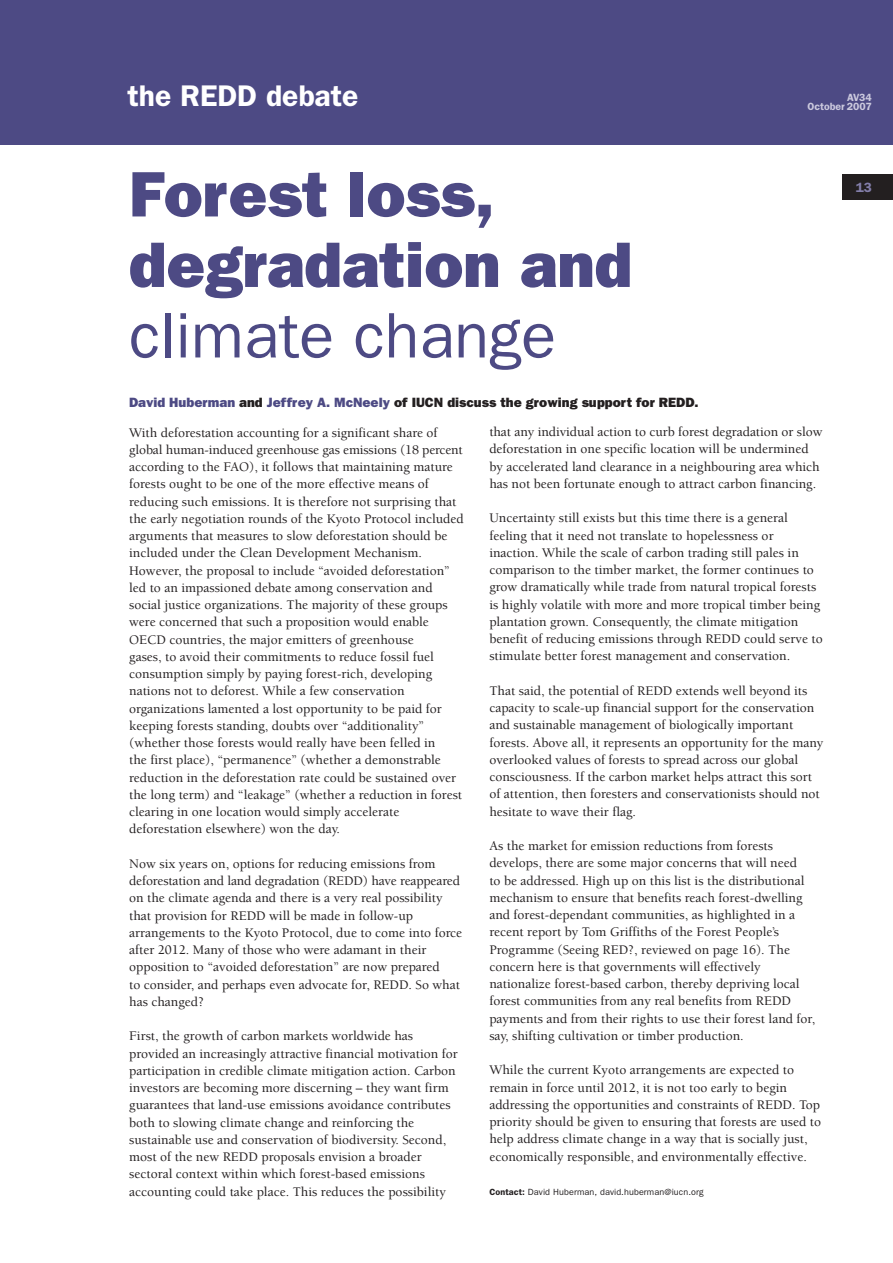
<style>
.page{position:relative;width:893px;height:1263px;background:#fff}
.page>*{position:absolute;margin:0;border:0;box-sizing:border-box;transform-origin:0 0}
.t1{font:800 64.5px/70.5px "Franklin Gothic";color:#4d4a84}
.t2{font:64.5px "Franklin Gothic";color:#4d4a84}
.t3{font:600 30px "Franklin Gothic";color:#fff}
.t4{font:500 13.5px/17.2px "Berkeley";color:#231f20}
.t5{font:800 13.5px "Franklin Gothic";color:#231f20}
.t6{font:600 13.5px "Franklin Gothic";color:#837eaa}
.t7{font:600 10.5px/9px "Franklin Gothic";color:#cccade;text-align:right}
.t8{font:9px "Franklin Gothic";letter-spacing:.01em;color:#231f20}
.s1{color:#4d4a84}
.s2{font-weight:600}
</style>
<div class="page">
<div style="left:842px;top:174px;width:50px;height:26px;background:#231f20"></div>
<div style="left:0;top:0;width:892px;height:145px;background:#4d4a84"></div>
<h2 class="t3" style="left:127px;top:85px;width:232px">the REDD debate</h2>
<h1 class="t1" style="left:129px;top:164px;width:504px">Forest loss, degradation and</h1>
<h1 class="t2" style="left:129px;top:313px;width:428px">climate change</h1>
<p class="t5" style="left:129px;top:398px;width:571px"><span class="s1">David Huberman</span> and <span class="s1">Jeffrey A. McNeely</span> of IUCN discuss the growing support for REDD.</p>
<p class="t7" style="left:807px;top:94px;width:66px">AV34<br>October 2007</p>
<p class="t6" style="left:855px;top:183px;width:18px">13</p>
<p class="t4" style="left:129px;top:425px;width:336px">With deforestation accounting for a significant share of global human-induced greenhouse gas emissions (18 percent according to the FAO), it follows that maintaining mature forests ought to be one of the more effective means of reducing such emissions. It is therefore not surprising that the early negotiation rounds of the Kyoto Protocol included arguments that measures to slow deforestation should be included under the Clean Development Mechanism.<br>However, the proposal to include “avoided deforestation” led to an impassioned debate among conservation and social justice organizations. The majority of these groups were concerned that such a proposition would enable OECD countries, the major emitters of greenhouse<br>gases, to avoid their commitments to reduce fossil fuel consumption simply by paying forest-rich, developing nations not to deforest. While a few conservation organizations lamented a lost opportunity to be paid for keeping forests standing, doubts over “additionality” (whether those forests would really have been felled in<br>the first place), “permanence” (whether a demonstrable reduction in the deforestation rate could be sustained over the long term) and “leakage” (whether a reduction in forest clearing in one location would simply accelerate deforestation elsewhere) won the day.</p>
<p class="t4" style="left:129px;top:856px;width:334px">Now six years on, options for reducing emissions from deforestation and land degradation (REDD) have reappeared on the climate agenda and there is a very real possibility that provision for REDD will be made in follow-up arrangements to the Kyoto Protocol, due to come into force after 2012. Many of those who were adamant in their opposition to “avoided deforestation” are now prepared<br>to consider, and perhaps even advocate for, REDD. So what has changed?</p>
<p class="t4" style="left:129px;top:1029px;width:330px">First, the growth of carbon markets worldwide has provided an increasingly attractive financial motivation for participation in credible climate mitigation action. Carbon investors are becoming more discerning – they want firm guarantees that land-use emissions avoidance contributes both to slowing climate change and reinforcing the sustainable use and conservation of biodiversity. Second, most of the new REDD proposals envision a broader sectoral context within which forest-based emissions accounting could take place. This reduces the possibility</p>
<p class="t4" style="left:489px;top:424px;width:334px">that any individual action to curb forest degradation or slow deforestation in one specific location will be undermined by accelerated land clearance in a neighbouring area which has not been fortunate enough to attract carbon financing.</p>
<p class="t4" style="left:489px;top:511px;width:335px">Uncertainty still exists but this time there is a general feeling that it need not translate to hopelessness or inaction. While the scale of carbon trading still pales in comparison to the timber market, the former continues to grow dramatically while trade from natural tropical forests is highly volatile with more and more tropical timber being plantation grown. Consequently, the climate mitigation benefit of reducing emissions through REDD could serve to stimulate better forest management and conservation.</p>
<p class="t4" style="left:489px;top:683px;width:335px">That said, the potential of REDD extends well beyond its capacity to scale-up financial support for the conservation and sustainable management of biologically important forests. Above all, it represents an opportunity for the many overlooked values of forests to spread across our global consciousness. If the carbon market helps attract this sort of attention, then foresters and conservationists should not hesitate to wave their flag.</p>
<p class="t4" style="left:489px;top:838px;width:327px">As the market for emission reductions from forests develops, there are some major concerns that will need<br>to be addressed. High up on this list is the distributional mechanism to ensure that benefits reach forest-dwelling and forest-dependant communities, as highlighted in a recent report by Tom Griffiths of the Forest People’s Programme (Seeing RED?, reviewed on page 16). The concern here is that governments will effectively nationalize forest-based carbon, thereby depriving local forest communities from any real benefits from REDD payments and from their rights to use their forest land for, say, shifting cultivation or timber production.</p>
<p class="t4" style="left:489px;top:1063px;width:333px">While the current Kyoto arrangements are expected to remain in force until 2012, it is not too early to begin addressing the opportunities and constraints of REDD. Top priority should be given to ensuring that forests are used to help address climate change in a way that is socially just, economically responsible, and environmentally effective.</p>
<p class="t8" style="left:489px;top:1189px;width:216px"><span class="s2">Contact:</span> David Huberman, david.huberman@iucn.org</p>
</div>
